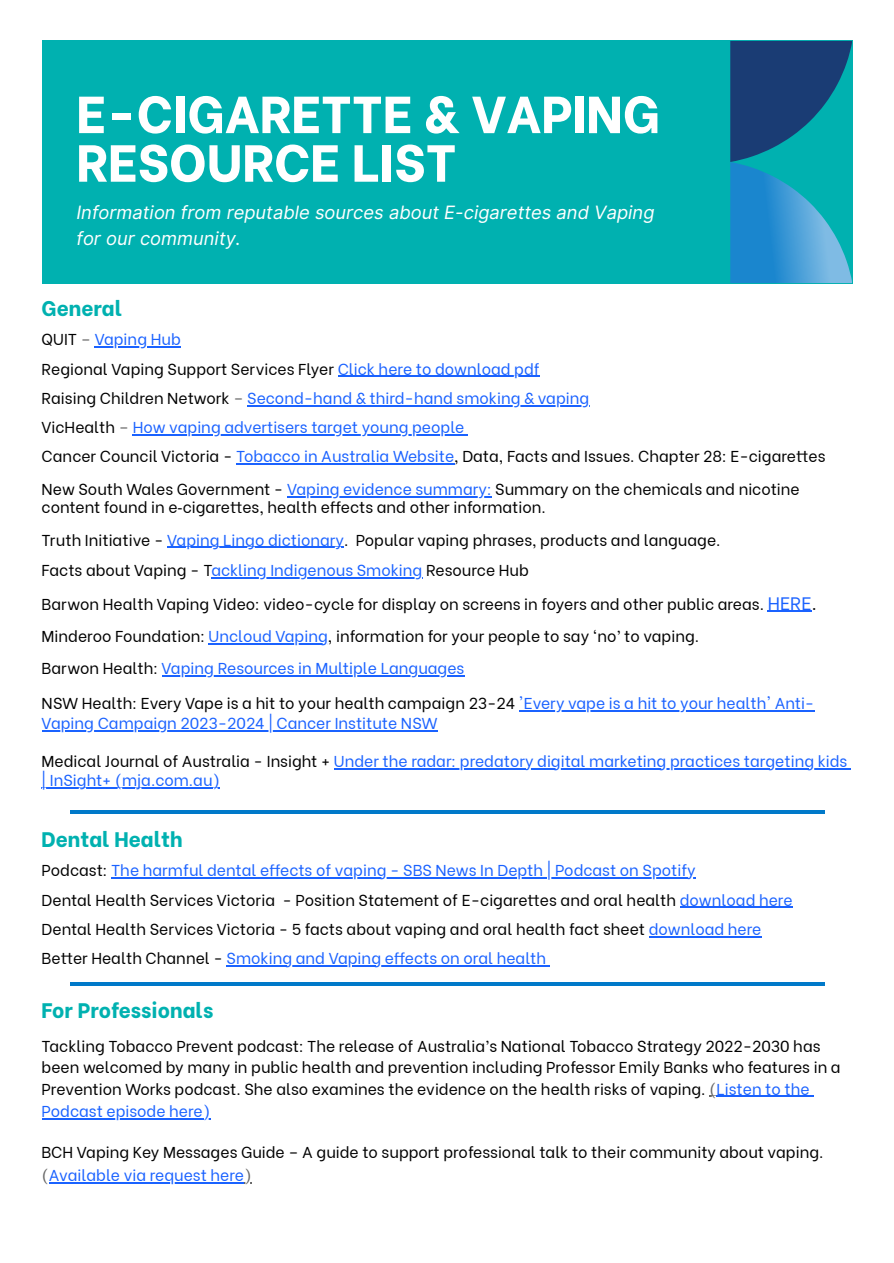
<style>
.page{position:relative;width:894px;height:1263px;background:#fff}
.page>*{position:absolute;margin:0;border:0;box-sizing:border-box;transform-origin:0 0}
.t1{font:800 52.05px "Be Vietnam";color:#fff}
.t2{font:800 21px "Be Vietnam";color:#00b1b0}
.t3{font:italic 18.3px/25.5px "Inter";color:#fff}
.t4{font:15.75px/21.8px "Be Vietnam";color:#000}
.t5{font:15.75px/20.2px "Be Vietnam";color:#1a62ff}
.s1{color:#000}
.s2{color:#666}
.s3{color:#1a62ff}
.s4{font-family:"Noto Sans"}
.s5{font-size:18px;color:#1a62ff}
.s6{font-size:18px}
</style>
<div class="page">
<hr style="left:95px;top:347px;width:86px;height:1px;background:#1a62ff">
<hr style="left:337px;top:376px;width:202px;height:1px;background:#1a62ff">
<hr style="left:247px;top:405px;width:342px;height:1px;background:#1a62ff">
<hr style="left:133px;top:434px;width:335px;height:1px;background:#1a62ff">
<hr style="left:236px;top:464px;width:218px;height:1px;background:#1a62ff">
<hr style="left:287px;top:496px;width:204px;height:1px;background:#1a62ff">
<hr style="left:167px;top:547px;width:177px;height:1px;background:#1a62ff">
<hr style="left:211px;top:577px;width:211px;height:1px;background:#1a62ff">
<hr style="left:767px;top:611px;width:44px;height:1px;background:#1a62ff">
<hr style="left:208px;top:644px;width:120px;height:1px;background:#1a62ff">
<hr style="left:161px;top:675px;width:303px;height:1px;background:#1a62ff">
<hr style="left:519px;top:710px;width:295px;height:1px;background:#1a62ff">
<hr style="left:42px;top:730px;width:395px;height:1px;background:#1a62ff">
<hr style="left:334px;top:768px;width:513px;height:2px;background:#1a62ff">
<hr style="left:42px;top:788px;width:178px;height:1px;background:#1a62ff">
<hr style="left:111px;top:878px;width:584px;height:1px;background:#1a62ff">
<hr style="left:679px;top:907px;width:113px;height:1px;background:#1a62ff">
<hr style="left:648px;top:936px;width:113px;height:1px;background:#1a62ff">
<hr style="left:226px;top:965px;width:323px;height:1px;background:#1a62ff">
<hr style="left:716px;top:1096px;width:93px;height:1px;background:#1a62ff">
<hr style="left:42px;top:1118px;width:168px;height:1px;background:#1a62ff">
<hr style="left:49px;top:1182px;width:195px;height:2px;background:#1a62ff">
<div style="left:42px;top:40px;width:810px;height:244px;background:#00b1b0"></div>
<svg style="left:730px;top:41px;width:121px;height:242px"></svg>
<hr style="left:70px;top:810px;width:754px;height:4px;background:#0079c9">
<hr style="left:70px;top:982px;width:754px;height:4px;background:#0079c9">
<p class="t1" style="left:76px;top:71px;width:585px">E-CIGARETTE &amp; VAPING</p>
<p class="t1" style="left:76px;top:119px;width:381px">RESOURCE LIST</p>
<p class="t3" style="left:76px;top:200px;width:579px">Information from reputable sources about E-cigarettes and Vaping for our community.</p>
<p class="t2" style="left:42px;top:291px;width:82px">General</p>
<p class="t5" style="left:42px;top:328px;width:140px"><span class="s1">QUIT</span> <span class="s2">–</span> Vaping Hub</p>
<p class="t4" style="left:42px;top:356px;width:499px">Regional Vaping Support Services Flyer <span class="s3">Click here to download pdf</span></p>
<p class="t5" style="left:42px;top:386px;width:549px"><span class="s1">Raising Children Network</span> <span class="s2">–</span> Second-hand &amp; third-hand smoking &amp; vaping</p>
<p class="t5" style="left:42px;top:416px;width:424px"><span class="s1">VicHealth</span> <span class="s2">–</span> How vaping advertisers target young people</p>
<p class="t4" style="left:42px;top:444px;width:785px">Cancer Council Victoria - <span class="s3">Tobacco in Australia Website</span>, Data, Facts and Issues. Chapter 28: E-cigarettes</p>
<p class="t4" style="left:42px;top:479px;width:759px;line-height:18px">New South Wales Government - <span class="s3">Vaping evidence summary:</span> Summary on the chemicals and nicotine content found in e<span class="s4">‑</span>cigarettes, health effects and other information.</p>
<p class="t4" style="left:42px;top:527px;width:680px">Truth Initiative - <span class="s3">Vaping Lingo dictionary</span>. Popular vaping phrases, products and language.</p>
<p class="t4" style="left:42px;top:558px;width:488px">Facts about Vaping - T<span class="s3">ackling Indigenous Smoking</span> Resource Hub</p>
<p class="t4" style="left:42px;top:592px;width:776px">Barwon Health Vaping Video: video-cycle for display on screens in foyers and other public areas. <span class="s5">HERE</span><span class="s6">.</span></p>
<p class="t4" style="left:42px;top:624px;width:659px">Minderoo Foundation: <span class="s3">Uncloud Vaping</span>, information for your people to say ‘no’ to vaping.</p>
<p class="t5" style="left:42px;top:656px;width:424px"><span class="s1">Barwon Health:</span> Vaping Resources in Multiple Languages</p>
<p class="t5" style="left:42px;top:691px;width:774px"><span class="s1">NSW Health: Every Vape is a hit to your health campaign 23-24</span> 'Every vape is a hit to your health' Anti-<br>Vaping Campaign 2023-2024 | Cancer Institute NSW</p>
<p class="t5" style="left:42px;top:750px;width:807px;line-height:19.2px"><span class="s1">Medical Journal of Australia - Insight +</span> Under the radar: predatory digital marketing practices targeting kids | InSight+ (mja.com.au)</p>
<p class="t2" style="left:42px;top:822px;width:143px">Dental Health</p>
<p class="t5" style="left:42px;top:859px;width:655px"><span class="s1">Podcast:</span> The harmful dental effects of vaping - SBS News In Depth | Podcast on Spotify</p>
<p class="t4" style="left:42px;top:887px;width:752px">Dental Health Services Victoria - Position Statement of E-cigarettes and oral health <span class="s3">download here</span></p>
<p class="t4" style="left:42px;top:917px;width:721px">Dental Health Services Victoria - 5 facts about vaping and oral health fact sheet <span class="s3">download here</span></p>
<p class="t5" style="left:42px;top:947px;width:506px"><span class="s1">Better Health Channel -</span> Smoking and Vaping effects on oral health</p>
<p class="t2" style="left:42px;top:993px;width:173px">For Professionals</p>
<p class="t4" style="left:42px;top:1034px;width:800px">Tackling Tobacco Prevent podcast: The release of Australia’s National Tobacco Strategy 2022-2030 has been welcomed by many in public health and prevention including Professor Emily Banks who features in a Prevention Works podcast. She also examines the evidence on the health risks of vaping. <span class="s2">(</span><span class="s3">Listen to the Podcast episode here)</span></p>
<p class="t4" style="left:42px;top:1138px;width:783px;line-height:23.7px">BCH Vaping Key Messages Guide – A guide to support professional talk to their community about vaping. <span class="s2">(</span><span class="s3">Available via request here</span><span class="s2">)</span></p>
</div>
